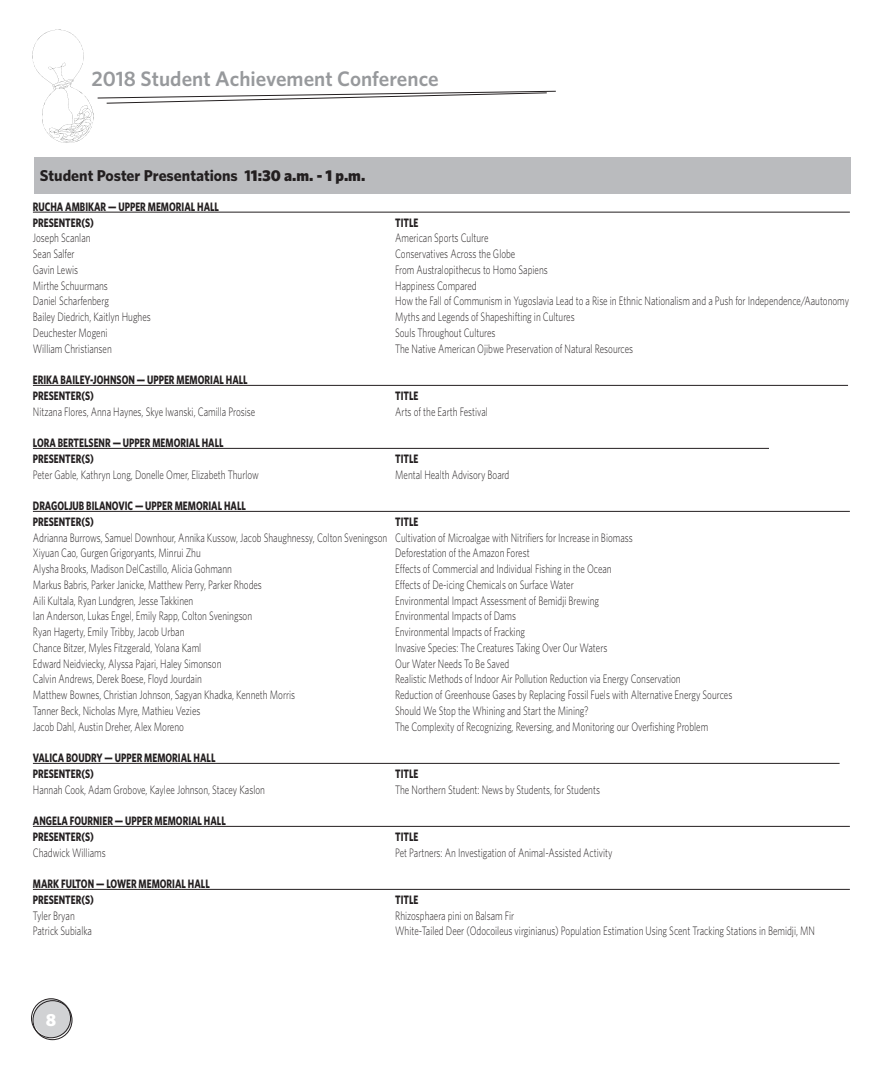
<style>
.page{position:relative;width:882px;height:1071px;background:#fff}
.page>*{position:absolute;margin:0;border:0;box-sizing:border-box;transform-origin:0 0}
.t1{font:600 21px "Whitney";color:#97999c}
.t2{font:900 17.5px "Whitney";color:#fff}
.t3{font:700 15.75px "Whitney";color:#231f20}
.t4{font:300 12.25px/15.8px "Whitney";color:#231f20;scale:.75 1}
.t5{font:700 12.25px/15.8px "Whitney";color:#231f20;scale:.75 1}
.s1{font-weight:900}
</style>
<div class="page">
<div style="left:33px;top:999px;width:39px;height:39px;background:#d1d2d4;border-radius:50%"></div>
<div style="left:33px;top:1000px;width:39px;height:40px;border:1px solid #231f20;border-radius:50%"></div>
<div style="left:31px;top:999px;width:40px;height:39px;border:1px solid #231f20;border-radius:50%"></div>
<svg style="left:32px;top:30px;width:524px;height:113px"></svg>
<div style="left:34px;top:158px;width:816px;height:36px;background:#babbbe"></div>
<hr style="left:33px;top:212px;width:817px;height:1px;background:#231f20">
<hr style="left:33px;top:385px;width:815px;height:1px;background:#231f20">
<hr style="left:33px;top:448px;width:736px;height:1px;background:#231f20">
<hr style="left:33px;top:511px;width:817px;height:1px;background:#231f20">
<hr style="left:33px;top:763px;width:807px;height:1px;background:#231f20">
<hr style="left:33px;top:826px;width:817px;height:1px;background:#231f20">
<hr style="left:33px;top:889px;width:817px;height:1px;background:#231f20">
<h1 class="t1" style="left:92px;top:65px;width:349px">2018 Student Achievement Conference</h1>
<p class="t3" style="left:40px;top:165px;width:327px">Student Poster Presentations 1<span class="s1">1:30 a.m. - 1 p.m.</span></p>
<p class="t5" style="left:33px;top:198px;width:250px">RUCHA AMBIKAR — UPPER MEMORIAL HALL<br>PRESENTER(S)</p>
<p class="t5" style="left:395px;top:214px;width:33px">TITLE</p>
<p class="t4" style="left:33px;top:230px;width:78px">Joseph Scanlan</p>
<p class="t4" style="left:395px;top:230px;width:126px">American Sports Culture</p>
<p class="t4" style="left:33px;top:246px;width:57px">Sean Salfer</p>
<p class="t4" style="left:395px;top:246px;width:162px">Conservatives Across the Globe</p>
<p class="t4" style="left:33px;top:261px;width:62px">Gavin Lewis</p>
<p class="t4" style="left:395px;top:261px;width:205px">From Australopithecus to Homo Sapiens</p>
<p class="t4" style="left:33px;top:277px;width:101px">Mirthe Schuurmans</p>
<p class="t4" style="left:395px;top:277px;width:110px">Happiness Compared</p>
<p class="t4" style="left:33px;top:293px;width:103px">Daniel Scharfenberg</p>
<p class="t4" style="left:395px;top:293px;width:607px">How the Fall of Communism in Yugoslavia Lead to a Rise in Ethnic Nationalism and a Push for Independence/Aautonomy</p>
<p class="t4" style="left:33px;top:309px;width:159px">Bailey Diedrich, Kaitlyn Hughes</p>
<p class="t4" style="left:395px;top:309px;width:241px">Myths and Legends of Shapeshifting in Cultures</p>
<p class="t4" style="left:33px;top:324px;width:101px">Deuchester Mogeni</p>
<p class="t4" style="left:395px;top:324px;width:135px">Souls Throughout Cultures</p>
<p class="t4" style="left:33px;top:340px;width:107px">William Christiansen</p>
<p class="t4" style="left:395px;top:340px;width:319px">The Native American Ojibwe Preservation of Natural Resources</p>
<p class="t5" style="left:33px;top:372px;width:288px">ERIKA BAILEY-JOHNSON — UPPER MEMORIAL HALL<br>PRESENTER(S)</p>
<p class="t5" style="left:395px;top:388px;width:33px">TITLE</p>
<p class="t4" style="left:33px;top:403px;width:298px">Nitzana Flores, Anna Haynes, Skye Iwanski, Camilla Prosise</p>
<p class="t4" style="left:395px;top:403px;width:125px">Arts of the Earth Festival</p>
<p class="t5" style="left:33px;top:435px;width:256px">LORA BERTELSENR — UPPER MEMORIAL HALL<br>PRESENTER(S)</p>
<p class="t5" style="left:395px;top:451px;width:33px">TITLE</p>
<p class="t4" style="left:33px;top:466px;width:303px">Peter Gable, Kathryn Long, Donelle Omer, Elizabeth Thurlow</p>
<p class="t4" style="left:395px;top:466px;width:154px">Mental Health Advisory Board</p>
<p class="t5" style="left:33px;top:498px;width:286px">DRAGOLJUB BILANOVIC — UPPER MEMORIAL HALL<br>PRESENTER(S)</p>
<p class="t5" style="left:395px;top:514px;width:33px">TITLE</p>
<p class="t4" style="left:33px;top:529px;width:801px">Adrianna Burrows, Samuel Downhour, Annika Kussow, Jacob Shaughnessy, Colton Sveningson Cultivation of Microalgae with Nitrifiers for Increase in Biomass<br>Xiyuan Cao, Gurgen Grigoryants, Minrui Zhu</p>
<p class="t4" style="left:395px;top:545px;width:181px">Deforestation of the Amazon Forest</p>
<p class="t4" style="left:33px;top:561px;width:267px">Alysha Brooks, Madison DelCastillo, Alicia Gohmann</p>
<p class="t4" style="left:395px;top:561px;width:290px">Effects of Commercial and Individual Fishing in the Ocean</p>
<p class="t4" style="left:33px;top:576px;width:307px">Markus Babris, Parker Janicke, Matthew Perry, Parker Rhodes</p>
<p class="t4" style="left:395px;top:576px;width:240px">Effects of De-icing Chemicals on Surface Water</p>
<p class="t4" style="left:33px;top:592px;width:215px">Aili Kultala, Ryan Lundgren, Jesse Takkinen</p>
<p class="t4" style="left:395px;top:592px;width:273px">Environmental Impact Assessment of Bemidji Brewing</p>
<p class="t4" style="left:33px;top:608px;width:294px">Ian Anderson, Lukas Engel, Emily Rapp, Colton Sveningson</p>
<p class="t4" style="left:395px;top:608px;width:163px">Environmental Impacts of Dams</p>
<p class="t4" style="left:33px;top:624px;width:204px">Ryan Hagerty, Emily Tribby, Jacob Urban</p>
<p class="t4" style="left:395px;top:624px;width:175px">Environmental Impacts of Fracking</p>
<p class="t4" style="left:33px;top:639px;width:226px">Chance Bitzer, Myles Fitzgerald, Yolana Kaml</p>
<p class="t4" style="left:395px;top:639px;width:284px">Invasive Species: The Creatures Taking Over Our Waters</p>
<p class="t4" style="left:33px;top:655px;width:253px">Edward Neidviecky, Alyssa Pajari, Haley Simonson</p>
<p class="t4" style="left:395px;top:655px;width:154px">Our Water Needs To Be Saved</p>
<p class="t4" style="left:33px;top:671px;width:227px">Calvin Andrews, Derek Boese, Floyd Jourdain</p>
<p class="t4" style="left:395px;top:671px;width:382px">Realistic Methods of Indoor Air Pollution Reduction via Energy Conservation</p>
<p class="t4" style="left:33px;top:687px;width:351px">Matthew Bownes, Christian Johnson, Sagyan Khadka, Kenneth Morris</p>
<p class="t4" style="left:395px;top:687px;width:451px">Reduction of Greenhouse Gases by Replacing Fossil Fuels with Alternative Energy Sources</p>
<p class="t4" style="left:33px;top:702px;width:225px">Tanner Beck, Nicholas Myre, Mathieu Vezies</p>
<p class="t4" style="left:395px;top:702px;width:260px">Should We Stop the Whining and Start the Mining?</p>
<p class="t4" style="left:33px;top:718px;width:203px">Jacob Dahl, Austin Dreher, Alex Moreno</p>
<p class="t4" style="left:395px;top:718px;width:419px">The Complexity of Recognizing, Reversing, and Monitoring our Overfishing Problem</p>
<p class="t5" style="left:33px;top:750px;width:245px">VALICA BOUDRY — UPPER MEMORIAL HALL<br>PRESENTER(S)</p>
<p class="t5" style="left:395px;top:766px;width:33px">TITLE</p>
<p class="t4" style="left:33px;top:781px;width:311px">Hannah Cook, Adam Grobove, Kaylee Johnson, Stacey Kaslon</p>
<p class="t4" style="left:395px;top:781px;width:275px">The Northern Student: News by Students, for Students</p>
<p class="t5" style="left:33px;top:813px;width:259px">ANGELA FOURNIER — UPPER MEMORIAL HALL<br>PRESENTER(S)</p>
<p class="t5" style="left:395px;top:829px;width:33px">TITLE</p>
<p class="t4" style="left:33px;top:844px;width:99px">Chadwick Williams</p>
<p class="t4" style="left:395px;top:844px;width:291px">Pet Partners: An Investigation of Animal-Assisted Activity</p>
<p class="t5" style="left:33px;top:876px;width:237px">MARK FULTON — LOWER MEMORIAL HALL<br>PRESENTER(S)</p>
<p class="t5" style="left:395px;top:892px;width:33px">TITLE</p>
<p class="t4" style="left:33px;top:907px;width:57px">Tyler Bryan</p>
<p class="t4" style="left:395px;top:907px;width:160px">Rhizosphaera pini on Balsam Fir</p>
<p class="t4" style="left:33px;top:923px;width:80px">Patrick Subialka</p>
<p class="t4" style="left:395px;top:923px;width:561px">White-Tailed Deer (Odocoileus virginianus) Population Estimation Using Scent Tracking Stations in Bemidji, MN</p>
<h2 class="t2" style="left:46px;top:1008px;width:12px">8</h2>
</div>
